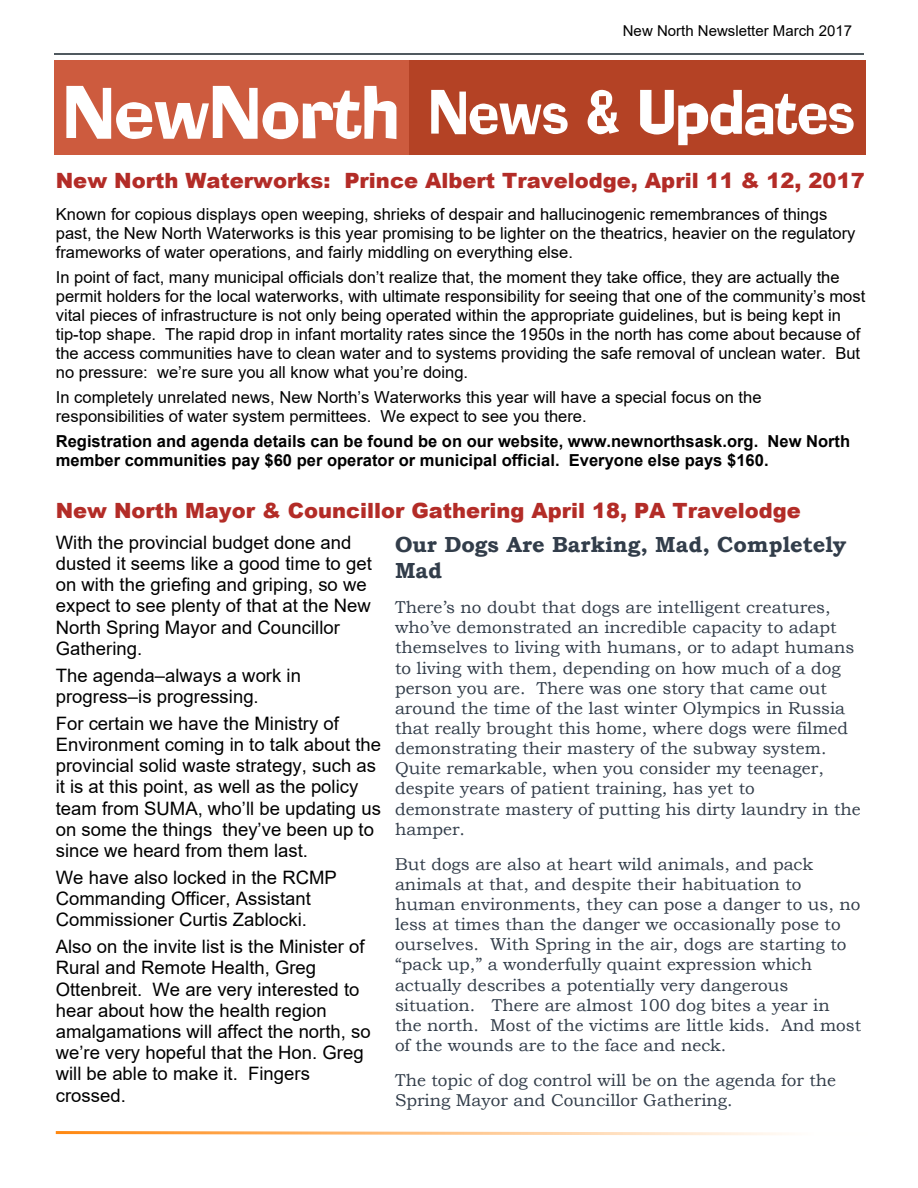
<style>
.page{position:relative;width:918px;height:1188px;background:#fff}
.page>*{position:absolute;margin:0;border:0;box-sizing:border-box;transform-origin:0 0}
.t1{font:61.95px "Adamsky SF";color:#fff;scale:.9 1}
.t2{font:700 21.9px/25.7px "Bookman Old Style";color:#323d4a}
.t3{font:900 21px "Arial";color:#b32c27}
.t4{font:18.45px/21.1px "Arial";color:#000}
.t5{font:17.1px/20.1px "Bookman Old Style";color:#323d4a}
.t6{font:16.5px/18.9px "Arial";color:#000}
.t7{font:700 16.5px/18.9px "Arial";color:#000}
.t8{font:15px "Arial";color:#000}
.s1{font-size:73.95px}
</style>
<div class="page">
<svg style="left:56px;top:1131px;width:730px;height:4px"></svg>
<div style="left:399px;top:61px;width:467px;height:94px;background:#b44225"></div>
<hr style="left:54px;top:53px;width:810px;height:2px;background:#17232b">
<div style="left:54px;top:61px;width:354px;height:94px;background:#cd5b3e"></div>
<p class="t8" style="left:623px;top:25px;width:231px">New North Newsletter March 2017</p>
<h1 class="t1" style="left:63px;top:75px;width:881px"><span class="s1">NewNorth</span> News &amp; Updates</h1>
<p class="t3" style="left:56px;top:173px;width:810px">New North Waterworks: Prince Albert Travelodge, April 11 &amp; 12, 2017</p>
<p class="t6" style="left:56px;top:207px;width:801px">Known for copious displays open weeping, shrieks of despair and hallucinogenic remembrances of things past, the New North Waterworks is this year promising to be lighter on the theatrics, heavier on the regulatory frameworks of water operations, and fairly middling on everything else.</p>
<p class="t6" style="left:56px;top:270px;width:811px">In point of fact, many municipal officials don’t realize that, the moment they take office, they are actually the permit holders for the local waterworks, with ultimate responsibility for seeing that one of the community’s most vital pieces of infrastructure is not only being operated within the appropriate guidelines, but is being kept in tip-top shape. The rapid drop in infant mortality rates since the 1950s in the north has come about because of the access communities have to clean water and to systems providing the safe removal of unclean water. But no pressure: we’re sure you all know what you’re doing.</p>
<p class="t6" style="left:56px;top:389px;width:707px">In completely unrelated news, New North’s Waterworks this year will have a special focus on the responsibilities of water system permittees. We expect to see you there.</p>
<p class="t7" style="left:56px;top:433px;width:796px">Registration and agenda details can be found be on our website, www.newnorthsask.org. New North member communities pay $60 per operator or municipal official. Everyone else pays $160.</p>
<p class="t3" style="left:56px;top:503px;width:747px">New North Mayor &amp; Councillor Gathering April 18, PA Travelodge</p>
<p class="t4" style="left:56px;top:533px;width:318px">With the provincial budget done and dusted it seems like a good time to get on with the griefing and griping, so we expect to see plenty of that at the New<br>North Spring Mayor and Councillor<br>Gathering.</p>
<p class="t4" style="left:56px;top:666px;width:247px">The agenda–always a work in progress–is progressing.</p>
<p class="t4" style="left:56px;top:714px;width:327px">For certain we have the Ministry of Environment coming in to talk about the provincial solid waste strategy, such as it is at this point, as well as the policy team from SUMA, who’ll be updating us on some the things they’ve been up to since we heard from them last.</p>
<p class="t4" style="left:56px;top:869px;width:283px">We have also locked in the RCMP<br>Commanding Officer, Assistant<br>Commissioner Curtis Zablocki.</p>
<p class="t4" style="left:56px;top:938px;width:316px">Also on the invite list is the Minister of<br>Rural and Remote Health, Greg<br>Ottenbreit. We are very interested to hear about how the health region amalgamations will affect the north, so we’re very hopeful that the Hon. Greg will be able to make it. Fingers crossed.</p>
<p class="t2" style="left:395px;top:534px;width:453px">Our Dogs Are Barking, Mad, Completely<br>Mad</p>
<p class="t5" style="left:395px;top:599px;width:467px">There’s no doubt that dogs are intelligent creatures, who’ve demonstrated an incredible capacity to adapt themselves to living with humans, or to adapt humans to living with them, depending on how much of a dog person you are. There was one story that came out around the time of the last winter Olympics in Russia that really brought this home, where dogs were filmed demonstrating their mastery of the subway system.<br>Quite remarkable, when you consider my teenager, despite years of patient training, has yet to demonstrate mastery of putting his dirty laundry in the hamper.</p>
<p class="t5" style="left:395px;top:856px;width:468px">But dogs are also at heart wild animals, and pack animals at that, and despite their habituation to human environments, they can pose a danger to us, no less at times than the danger we occasionally pose to ourselves. With Spring in the air, dogs are starting to “pack up,” a wonderfully quaint expression which actually describes a potentially very dangerous situation. There are almost 100 dog bites a year in<br>the north. Most of the victims are little kids. And most of the wounds are to the face and neck.</p>
<p class="t5" style="left:395px;top:1072px;width:443px">The topic of dog control will be on the agenda for the<br>Spring Mayor and Councillor Gathering.</p>
</div>
